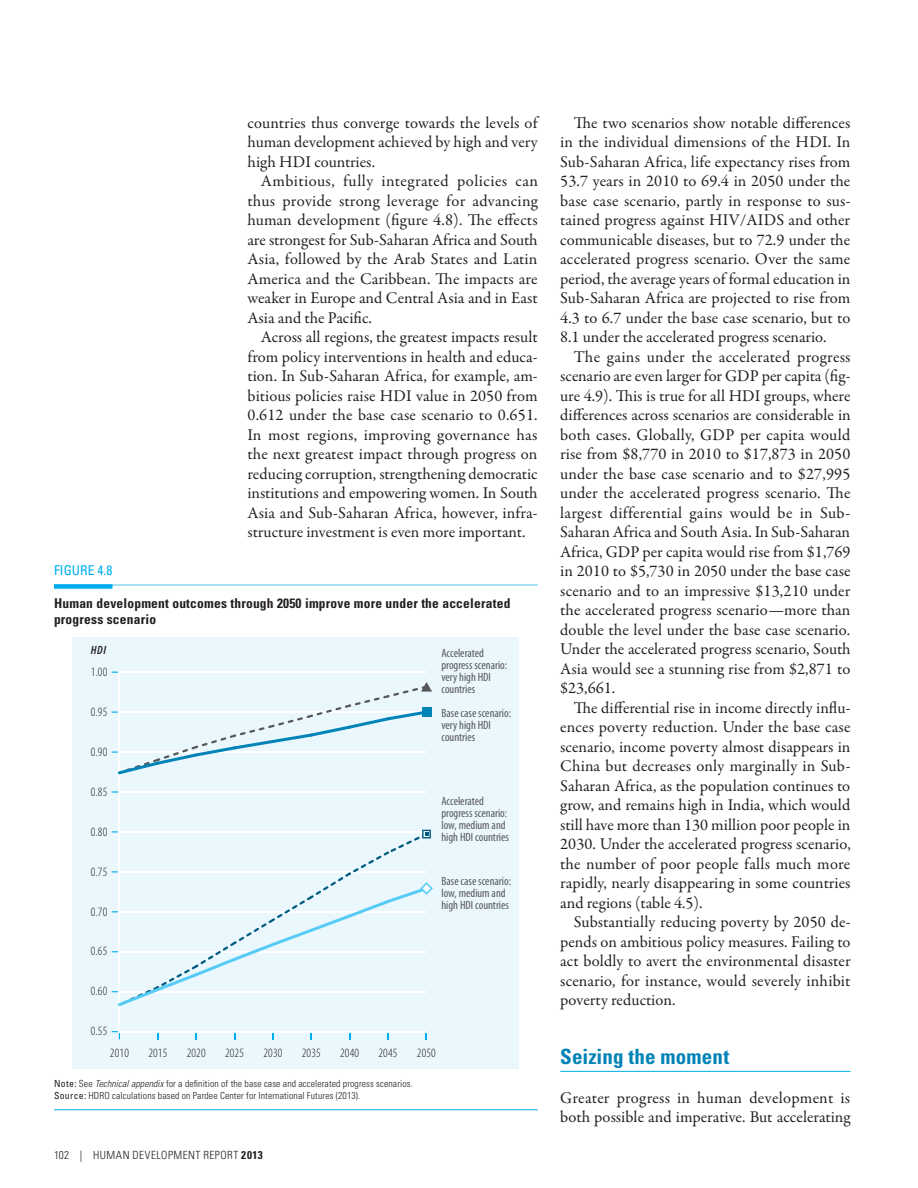
<style>
.page{position:relative;width:918px;height:1188px;background:#fff}
.page>*{position:absolute;margin:0;border:0;box-sizing:border-box;transform-origin:0 0}
.t1{font:700 condensed 21px "Univers LT Std";letter-spacing:.005em;color:#0083b6}
.t2{font:16.5px/19.5px "Garamond Premr Pro";color:#231f20;text-align:justify}
.t3{font:700 condensed 13.5px/16.2px "Univers LT Std";letter-spacing:.015em;color:#231f20}
.t4{font:condensed 13.5px "Univers LT Std";color:#00aeef}
.t5{font:300 condensed 12.75px "Myriad Pro";letter-spacing:.015em;color:#231f20}
.t6{font:condensed 12px/12px "Myriad Pro";color:#57585a}
.t7{font:italic 600 condensed 12px "Myriad Pro";color:#231f20}
.t8{font:300 condensed 11.25px "Univers LT Std";letter-spacing:.035em;color:#231f20}
.t9{font:700 condensed 11.25px "Univers LT Std";color:#231f20}
.t10{font:300 condensed 9.75px/12px "Univers LT Std";letter-spacing:.01em;color:#231f20}
.s1{font-weight:400}
.s2{font-style:italic}
</style>
<div class="page">
<hr style="left:560px;top:1071px;width:290px;height:1px;background:#00aeef">
<hr style="left:54px;top:584px;width:484px;height:2px;background:#8dd7f7">
<div style="left:54px;top:584px;width:58px;height:5px;background:#00aeef"></div>
<hr style="left:54px;top:1109px;width:484px;height:1px;background:#00aeef">
<div style="left:72px;top:637px;width:447px;height:431px;background:#eaf7fd"></div>
<svg style="left:112px;top:671px;width:321px;height:368px"></svg>
<p class="t2" style="left:248px;top:113px;width:292px">countries thus converge towards the levels of human development achieved by high and very high HDI countries.</p>
<p class="t2" style="left:248px;top:171px;width:292px;text-indent:13px">Ambitious, fully integrated policies can thus provide strong leverage for advancing human development (figure 4.8). The effects are strongest for Sub-Saharan Africa and South Asia, followed by the Arab States and Latin America and the Caribbean. The impacts are weaker in Europe and Central Asia and in East Asia and the Pacific.</p>
<p class="t2" style="left:248px;top:327px;width:292px;text-indent:13px">Across all regions, the greatest impacts result from policy interventions in health and educa&shy;tion. In Sub-Saharan Africa, for example, am&shy;bitious policies raise HDI value in 2050 from 0.612 under the base case scenario to 0.651.<br>In most regions, improving governance has the next greatest impact through progress on reducing corruption, strengthening democratic institutions and empowering women. In South Asia and Sub-Saharan Africa, however, infra&shy;structure investment is even more important.</p>
<p class="t4" style="left:54px;top:562px;width:60px">Fig ure 4.8</p>
<p class="t3" style="left:54px;top:595px;width:458px">Human development outcomes through 2050 improve more under the accelerated progress scenario</p>
<p class="t7" style="left:91px;top:644px;width:17px">HDI</p>
<p class="t6" style="left:441px;top:647px;width:67px">Accelerated progress scenario: very high HDI countries</p>
<p class="t6" style="left:441px;top:707px;width:71px">Base case scenario: very high HDI countries</p>
<p class="t5" style="left:91px;top:665px;width:18px">1.00</p>
<p class="t5" style="left:91px;top:705px;width:18px">0.95</p>
<p class="t5" style="left:91px;top:745px;width:18px">0.90</p>
<p class="t5" style="left:91px;top:785px;width:18px">0.85</p>
<p class="t5" style="left:91px;top:825px;width:18px">0.80</p>
<p class="t5" style="left:91px;top:865px;width:18px">0.75</p>
<p class="t5" style="left:91px;top:905px;width:18px">0.70</p>
<p class="t5" style="left:91px;top:944px;width:18px">0.65</p>
<p class="t5" style="left:91px;top:984px;width:18px">0.60</p>
<p class="t5" style="left:91px;top:1024px;width:18px">0.55</p>
<p class="t5" style="left:110px;top:1046px;width:20px">2010</p>
<p class="t5" style="left:148px;top:1046px;width:20px">2015</p>
<p class="t6" style="left:441px;top:796px;width:69px">Accelerated progress scenario: low, medium and high HDI countries</p>
<p class="t6" style="left:441px;top:875px;width:71px">Base case scenario: low, medium and high HDI countries</p>
<p class="t5" style="left:187px;top:1046px;width:20px">2020</p>
<p class="t5" style="left:225px;top:1046px;width:20px">2025</p>
<p class="t5" style="left:263px;top:1046px;width:20px">2030</p>
<p class="t5" style="left:302px;top:1046px;width:20px">2035</p>
<p class="t5" style="left:340px;top:1046px;width:20px">2040</p>
<p class="t5" style="left:379px;top:1046px;width:20px">2045</p>
<p class="t5" style="left:417px;top:1046px;width:20px">2050</p>
<p class="t10" style="left:54px;top:1077px;width:360px"><span class="s1">Note:</span> See <span class="s2">Technical appendix</span> for a definition of the base case and accelerated progress scenarios.<br><span class="s1">Source:</span> HDRO calculations based on Pardee Center for International Futures (2013).</p>
<p class="t8" style="left:54px;top:1148px;width:49px">102 | Human</p>
<p class="t8" style="left:132px;top:1148px;width:21px">Development</p>
<p class="t8" style="left:203px;top:1148px;width:8px">Report</p>
<p class="t9" style="left:241px;top:1148px;width:23px">2013</p>
<p class="t2" style="left:560px;top:113px;width:292px;text-indent:13px">The two scenarios show notable differences in the individual dimensions of the HDI. In Sub-Saharan Africa, life expectancy rises from 53.7 years in 2010 to 69.4 in 2050 under the base case scenario, partly in response to sus&shy;tained progress against HIV/AIDS and other communicable diseases, but to 72.9 under the accelerated progress scenario. Over the same period, the average years of formal education in Sub-Saharan Africa are projected to rise from 4.3 to 6.7 under the base case scenario, but to 8.1 under the accelerated progress scenario.</p>
<p class="t2" style="left:560px;top:347px;width:292px;text-indent:13px">The gains under the accelerated progress scenario are even larger for GDP per capita (fig&shy;ure 4.9). This is true for all HDI groups, where differences across scenarios are considerable in both cases. Globally, GDP per capita would rise from $8,770 in 2010 to $17,873 in 2050 under the base case scenario and to $27,995 under the accelerated progress scenario. The largest differential gains would be in Sub-Saharan Africa and South Asia. In Sub-Saharan Africa, GDP per capita would rise from $1,769 in 2010 to $5,730 in 2050 under the base case scenario and to an impressive $13,210 under the accelerated progress scenario—more than double the level under the base case scenario.<br>Under the accelerated progress scenario, South Asia would see a stunning rise from $2,871 to $23,661.</p>
<p class="t2" style="left:560px;top:698px;width:292px;text-indent:13px">The differential rise in income directly influ&shy;ences poverty reduction. Under the base case scenario, income poverty almost disappears in China but decreases only marginally in Sub-Saharan Africa, as the population continues to grow, and remains high in India, which would still have more than 130 million poor people in 2030. Under the accelerated progress scenario, the number of poor people falls much more rapidly, nearly disappearing in some countries and regions (table 4.5).</p>
<p class="t2" style="left:560px;top:913px;width:292px;text-indent:13px">Substantially reducing poverty by 2050 de&shy;pends on ambitious policy measures. Failing to act boldly to avert the environmental disaster scenario, for instance, would severely inhibit poverty reduction.</p>
<p class="t1" style="left:560px;top:1043px;width:171px">Seizing the moment</p>
<p class="t2" style="left:560px;top:1088px;width:292px">Greater progress in human development is both possible and imperative. But accelerating</p>
</div>
